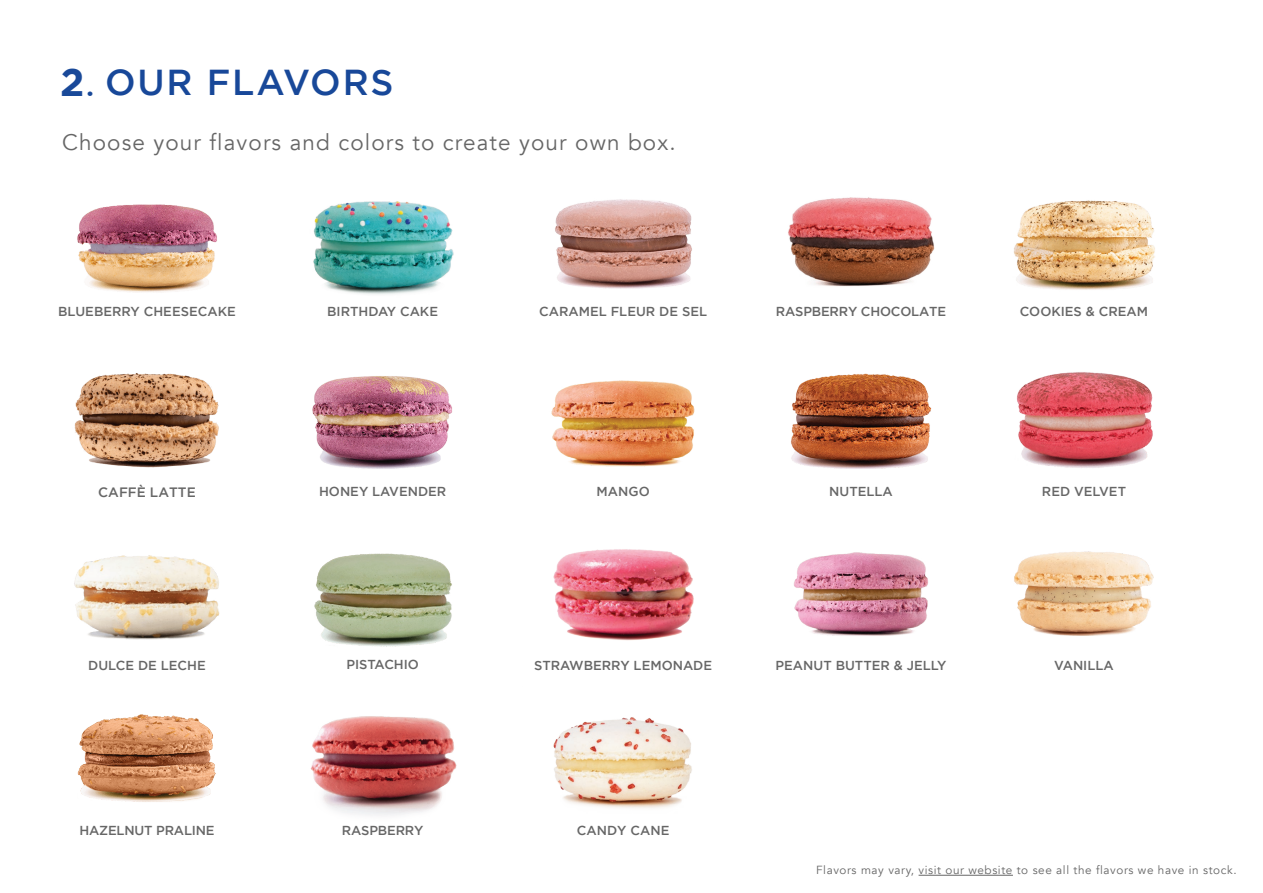
<style>
.page{position:relative;width:1263px;height:893px;background:#fff}
.page>*{position:absolute;margin:0;border:0;box-sizing:border-box;transform-origin:0 0}
.t1{font:500 36px "Gotham";letter-spacing:.05em;color:#184899}
.t2{font:22.5px "Avenir";letter-spacing:.05em;color:#666}
.t3{font:500 13.5px "Gotham";color:#666}
.t4{font:500 13.05px "Gotham";color:#666}
.t5{font:11.7px "Avenir";letter-spacing:.05em;color:#666}
.s1{font-weight:700;font-size:39px;color:#194999}
.s2{font-family:"Avenir";color:#194999}
</style>
<div class="page">
<hr style="left:918px;top:875px;width:95px;height:1px;background:#666">
<img style="left:788px;top:197px;width:147px;height:90px">
<img style="left:791px;top:373px;width:140px;height:95px">
<img style="left:794px;top:552px;width:134px;height:84px">
<img style="left:78px;top:714px;width:138px;height:88px">
<img style="left:74px;top:373px;width:145px;height:95px">
<img style="left:77px;top:204px;width:140px;height:89px">
<img style="left:74px;top:555px;width:146px;height:85px">
<img style="left:1017px;top:372px;width:136px;height:96px">
<img style="left:1014px;top:200px;width:141px;height:90px">
<img style="left:1014px;top:551px;width:140px;height:85px">
<img style="left:551px;top:380px;width:144px;height:87px">
<img style="left:555px;top:199px;width:137px;height:90px">
<img style="left:553px;top:549px;width:141px;height:92px">
<img style="left:553px;top:717px;width:139px;height:91px">
<img style="left:314px;top:553px;width:138px;height:94px">
<img style="left:310px;top:716px;width:147px;height:100px">
<img style="left:312px;top:376px;width:140px;height:93px">
<img style="left:313px;top:201px;width:141px;height:94px">
<h1 class="t1" style="left:60px;top:61px;width:335px"><span class="s1">2</span><span class="s2">.</span> OUR FLAVORS</h1>
<h2 class="t2" style="left:62px;top:129px;width:615px">Choose your flavors and colors to create your own box.</h2>
<p class="t4" style="left:58px;top:304px;width:179px">BLUEBERRY CHEESECAKE</p>
<p class="t4" style="left:327px;top:304px;width:112px">BIRTHDAY CAKE</p>
<p class="t4" style="left:539px;top:304px;width:169px">CARAMEL FLEUR DE SEL</p>
<p class="t4" style="left:776px;top:304px;width:172px">RASPBERRY CHOCOLATE</p>
<p class="t4" style="left:1020px;top:304px;width:130px">COOKIES &amp; CREAM</p>
<p class="t3" style="left:98px;top:484px;width:99px">CAFFÈ LATTE</p>
<p class="t4" style="left:319px;top:484px;width:129px">HONEY LAVENDER</p>
<p class="t4" style="left:597px;top:484px;width:55px">MANGO</p>
<p class="t4" style="left:829px;top:484px;width:65px">NUTELLA</p>
<p class="t4" style="left:1042px;top:484px;width:86px">RED VELVET</p>
<p class="t4" style="left:88px;top:658px;width:119px">DULCE DE LECHE</p>
<p class="t4" style="left:346px;top:657px;width:74px">PISTACHIO</p>
<p class="t4" style="left:534px;top:658px;width:179px">STRAWBERRY LEMONADE</p>
<p class="t4" style="left:775px;top:658px;width:172px">PEANUT BUTTER &amp; JELLY</p>
<p class="t4" style="left:1054px;top:658px;width:61px">VANILLA</p>
<p class="t4" style="left:79px;top:823px;width:137px">HAZELNUT PRALINE</p>
<p class="t4" style="left:342px;top:823px;width:83px">RASPBERRY</p>
<p class="t4" style="left:577px;top:823px;width:94px">CANDY CANE</p>
<p class="t5" style="left:816px;top:863px;width:422px">Flavors may vary, visit our website to see all the flavors we have in stock.</p>
</div>
